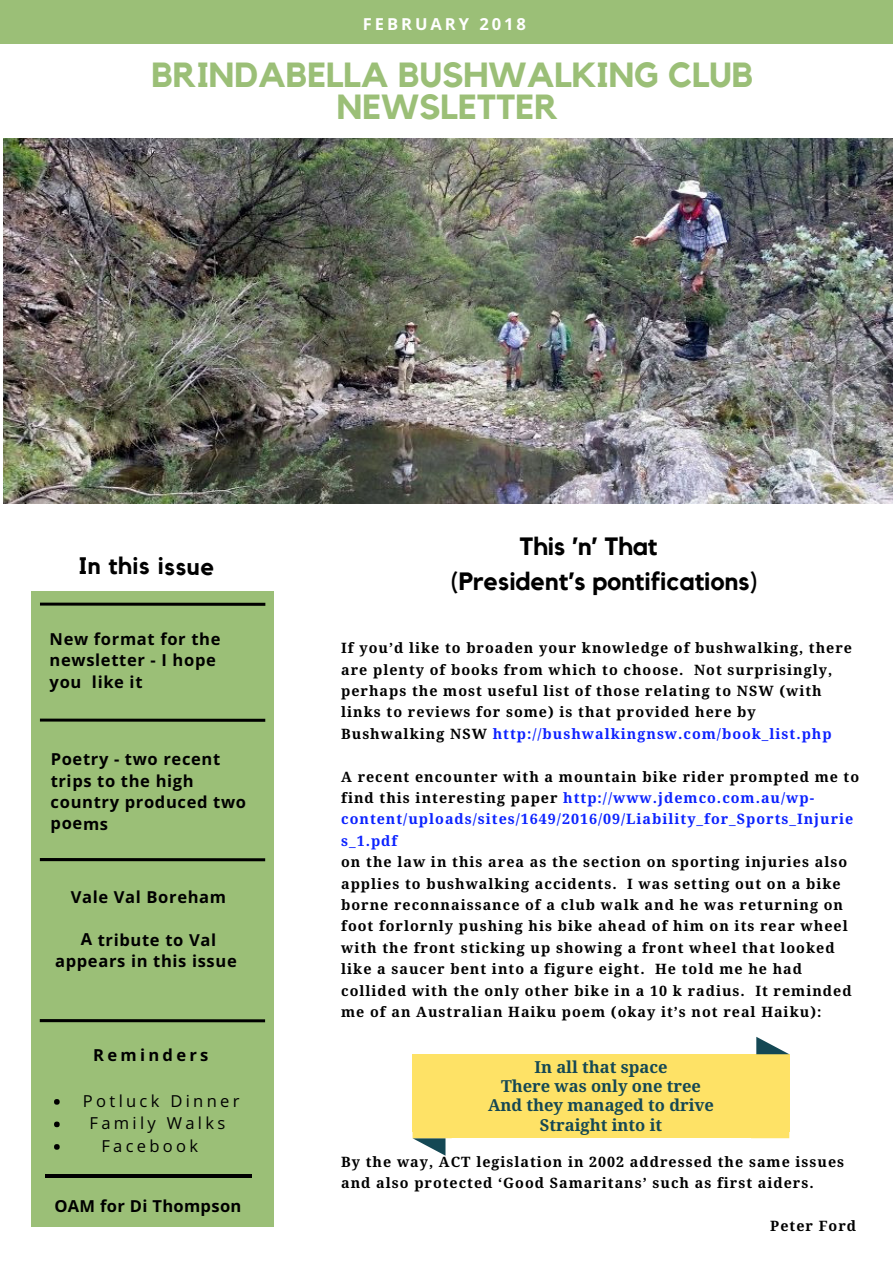
<style>
.page{position:relative;width:893px;height:1263px;background:#fff}
.page>*{position:absolute;margin:0;border:0;box-sizing:border-box;transform-origin:0 0}
.t1{font:700 34.8px/31.5px "Kollektif";color:#9bbf77;text-align:center}
.t2{font:700 25.05px/35px "Kollektif";color:#000}
.t3{font:700 23.7px "Kollektif";letter-spacing:.03em;color:#000}
.t4{font:700 16.5px/21.5px "Open Sans";letter-spacing:.04em;color:#000}
.t5{font:700 16.5px/19.2px "Droid Serif";color:#154854;text-align:center}
.t6{font:16.5px "Open Sans";letter-spacing:.2em;color:#000}
.t7{font:700 16.5px "Open Sans";letter-spacing:.02em;color:#000}
.t8{font:700 16.5px "Open Sans";letter-spacing:.18em;color:#fff}
.t9{font:700 16.5px "Open Sans";letter-spacing:.2em;color:#000}
.t10{font:700 14.25px/21.5px "Droid Serif";letter-spacing:.07em;color:#000}
.t11{font:700 14.25px/21.5px "Droid Serif";letter-spacing:.07em;color:#0b22ff}
.s1{color:#0d21ff}
.s2{color:#000}
</style>
<div class="page">
<div style="left:32px;top:591px;width:242px;height:635px;background:#9bbf77"></div>
<svg style="left:40px;top:602px;width:225px;height:4px"></svg>
<svg style="left:40px;top:718px;width:225px;height:4px"></svg>
<hr style="left:40px;top:858px;width:225px;height:3px;background:#000">
<hr style="left:40px;top:1019px;width:225px;height:3px;background:#000">
<img style="left:3px;top:138px;width:890px;height:365px">
<div style="left:0;top:0;width:893px;height:44px;background:#9bbf77"></div>
<div style="left:451px;top:1061px;width:301px;height:70px;background:#fee266"></div>
<div style="left:412px;top:1054px;width:40px;height:8px;background:#fee266"></div>
<div style="left:412px;top:1061px;width:40px;height:70px;background:#fee266"></div>
<svg style="left:412px;top:1131px;width:40px;height:25px"></svg>
<div style="left:451px;top:1131px;width:301px;height:7px;background:#fee266"></div>
<svg style="left:752px;top:1131px;width:37px;height:7px"></svg>
<div style="left:751px;top:1061px;width:38px;height:70px;background:#fee266"></div>
<div style="left:751px;top:1054px;width:38px;height:8px;background:#fee266"></div>
<svg style="left:756px;top:1037px;width:33px;height:17px"></svg>
<div style="left:451px;top:1054px;width:301px;height:8px;background:#fee266"></div>
<hr style="left:46px;top:1174px;width:206px;height:4px;background:#000">
<svg style="left:54px;top:1099px;width:6px;height:6px"></svg>
<svg style="left:54px;top:1121px;width:6px;height:6px"></svg>
<svg style="left:54px;top:1144px;width:6px;height:6px"></svg>
<p class="t8" style="left:363px;top:12px;width:165px">FEBRUARY 2018</p>
<h1 class="t1" style="left:151px;top:60px;width:603px">BRINDABELLA BUSHWALKING CLUB<br>NEWSLETTER</h1>
<h3 class="t3" style="left:79px;top:555px;width:138px">In this issue</h3>
<p class="t4" style="left:50px;top:628px;width:172px">New format for the newsletter - I hope you like it</p>
<p class="t4" style="left:51px;top:748px;width:197px">Poetry - two recent trips to the high country produced two poems</p>
<p class="t4" style="left:71px;top:885px;width:157px">Vale Val Boreham</p>
<p class="t4" style="left:55px;top:928px;width:183px;text-align:center">A tribute to Val appears in this issue</p>
<p class="t9" style="left:93px;top:1043px;width:117px">Reminders</p>
<p class="t6" style="left:83px;top:1089px;width:158px">Potluck Dinner</p>
<p class="t6" style="left:90px;top:1112px;width:137px">Family Walks</p>
<p class="t6" style="left:101px;top:1134px;width:98px">Facebook</p>
<p class="t7" style="left:54px;top:1194px;width:189px">OAM for Di Thompson</p>
<h2 class="t2" style="left:451px;top:530px;width:308px;text-indent:69px">This ’n’ That (President’s pontifications)</h2>
<p class="t10" style="left:341px;top:638px;width:512px">If you’d like to broaden your knowledge of bushwalking, there are plenty of books from which to choose. Not surprisingly, perhaps the most useful list of those relating to NSW (with links to reviews for some) is that provided here by Bushwalking NSW <span class="s1">http://bushwalkingnsw.com/book_list.php</span></p>
<p class="t11" style="left:341px;top:766px;width:519px"><span class="s2">A recent encounter with a mountain bike rider prompted me to find this interesting paper</span> http://www.jdemco.com.au/wp&shy;content/uploads/sites/1649/2016/09/Liability_for_Sports_Injurie s_1.pdf</p>
<p class="t10" style="left:341px;top:851px;width:512px">on the law in this area as the section on sporting injuries also applies to bushwalking accidents. I was setting out on a bike borne reconnaissance of a club walk and he was returning on foot forlornly pushing his bike ahead of him on its rear wheel with the front sticking up showing a front wheel that looked like a saucer bent into a figure eight. He told me he had collided with the only other bike in a 10 k radius. It reminded me of an Australian Haiku poem (okay it’s not real Haiku):</p>
<p class="t5" style="left:488px;top:1058px;width:227px">In all that space<br>There was only one tree<br>And they managed to drive<br>Straight into it</p>
<p class="t10" style="left:341px;top:1151px;width:505px">By the way, ACT legislation in 2002 addressed the same issues and also protected ‘Good Samaritans’ such as first aiders.</p>
<p class="t10" style="left:770px;top:1215px;width:87px">Peter Ford</p>
</div>
